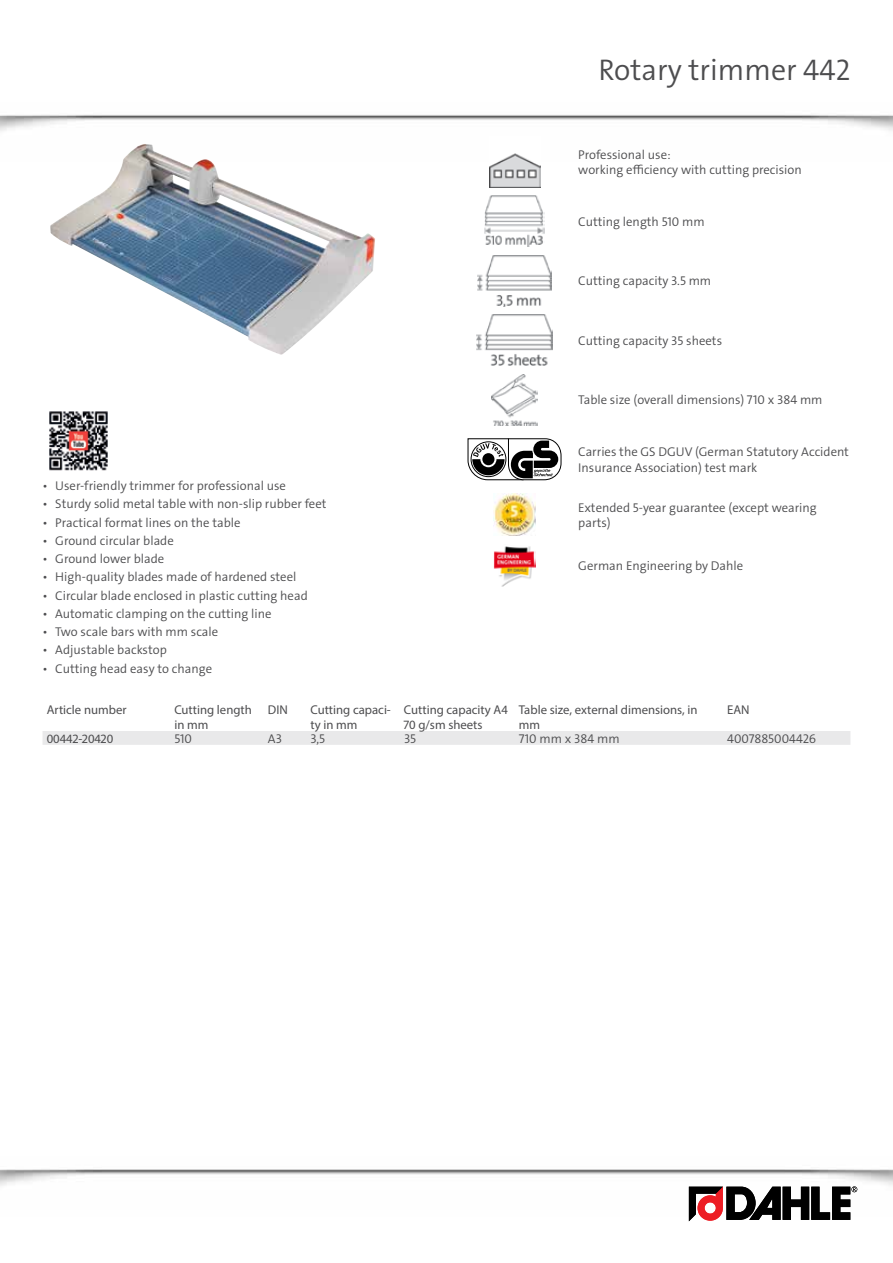
<style>
.page{position:relative;width:893px;height:1263px;background:#fff}
.page>*{position:absolute;margin:0;border:0;box-sizing:border-box;transform-origin:0 0}
.t1{font:300 30px "The Sans Os F";color:#4d4d4f}
.t2{font:300 12.75px/15.3px "The Sans Os F";color:#4d4d4f}
.t3{font:12.75px/15.3px "Myriad Pro";color:#4d4d4f}
</style>
<div class="page">
<img style="left:0;top:114px;width:893px;height:17px">
<svg style="left:689px;top:1186px;width:168px;height:35px"></svg>
<img style="left:50px;top:144px;width:325px;height:211px">
<img style="left:49px;top:411px;width:59px;height:60px">
<img style="left:489px;top:153px;width:51px;height:34px">
<img style="left:485px;top:196px;width:59px;height:51px">
<img style="left:477px;top:255px;width:75px;height:51px">
<img style="left:477px;top:315px;width:75px;height:51px">
<img style="left:492px;top:374px;width:45px;height:51px">
<svg style="left:468px;top:438px;width:93px;height:42px"></svg>
<img style="left:493px;top:493px;width:43px;height:43px">
<img style="left:493px;top:546px;width:43px;height:41px">
<div style="left:43px;top:731px;width:807px;height:14px;background:#e9e9ea"></div>
<h1 class="t1" style="left:598px;top:50px;width:253px">Rotary trimmer 442</h1>
<p class="t2" style="left:578px;top:147px;width:225px">Professional use:<br>working efficiency with cutting precision</p>
<p class="t2" style="left:578px;top:214px;width:128px">Cutting length 510 mm</p>
<p class="t2" style="left:578px;top:273px;width:134px">Cutting capacity 3.5 mm</p>
<p class="t2" style="left:43px;top:478px;width:245px">• User-friendly trimmer for professional use</p>
<p class="t2" style="left:43px;top:496px;width:286px">• Sturdy solid metal table with non-slip rubber feet</p>
<p class="t2" style="left:43px;top:515px;width:200px">• Practical format lines on the table</p>
<p class="t2" style="left:43px;top:533px;width:133px">• Ground circular blade</p>
<p class="t2" style="left:43px;top:551px;width:123px">• Ground lower blade</p>
<p class="t2" style="left:43px;top:569px;width:255px">• High-quality blades made of hardened steel</p>
<p class="t2" style="left:43px;top:588px;width:267px">• Circular blade enclosed in plastic cutting head</p>
<p class="t2" style="left:43px;top:606px;width:231px">• Automatic clamping on the cutting line</p>
<p class="t2" style="left:43px;top:624px;width:177px">• Two scale bars with mm scale</p>
<p class="t2" style="left:43px;top:642px;width:126px">• Adjustable backstop</p>
<p class="t2" style="left:43px;top:661px;width:171px">• Cutting head easy to change</p>
<p class="t2" style="left:578px;top:333px;width:145px">Cutting capacity 35 sheets</p>
<p class="t2" style="left:578px;top:393px;width:246px">Table size (overall dimensions) 710 x 384 mm</p>
<p class="t2" style="left:578px;top:444px;width:272px">Carries the GS DGUV (German Statutory Accident<br>Insurance Association) test mark</p>
<p class="t2" style="left:578px;top:500px;width:240px">Extended 5-year guarantee (except wearing parts)</p>
<p class="t2" style="left:578px;top:558px;width:166px">German Engineering by Dahle</p>
<p class="t3" style="left:47px;top:701px;width:81px">Article number</p>
<p class="t3" style="left:174px;top:701px;width:79px">Cutting length in mm</p>
<p class="t3" style="left:268px;top:701px;width:21px">DIN</p>
<p class="t3" style="left:310px;top:701px;width:82px">Cutting capaci&shy;ty in mm</p>
<p class="t3" style="left:404px;top:701px;width:105px">Cutting capacity A4<br>70 g/sm sheets</p>
<p class="t3" style="left:519px;top:701px;width:180px">Table size, external dimensions, in mm</p>
<p class="t3" style="left:727px;top:701px;width:24px">EAN</p>
<p class="t3" style="left:47px;top:730px;width:68px">00442-20420</p>
<p class="t2" style="left:174px;top:731px;width:19px">510</p>
<p class="t2" style="left:268px;top:731px;width:16px">A3</p>
<p class="t2" style="left:310px;top:731px;width:16px">3,5</p>
<p class="t2" style="left:404px;top:731px;width:14px">35</p>
<p class="t2" style="left:519px;top:731px;width:102px">710 mm x 384 mm</p>
<p class="t2" style="left:727px;top:731px;width:91px">4007885004426</p>
</div>
